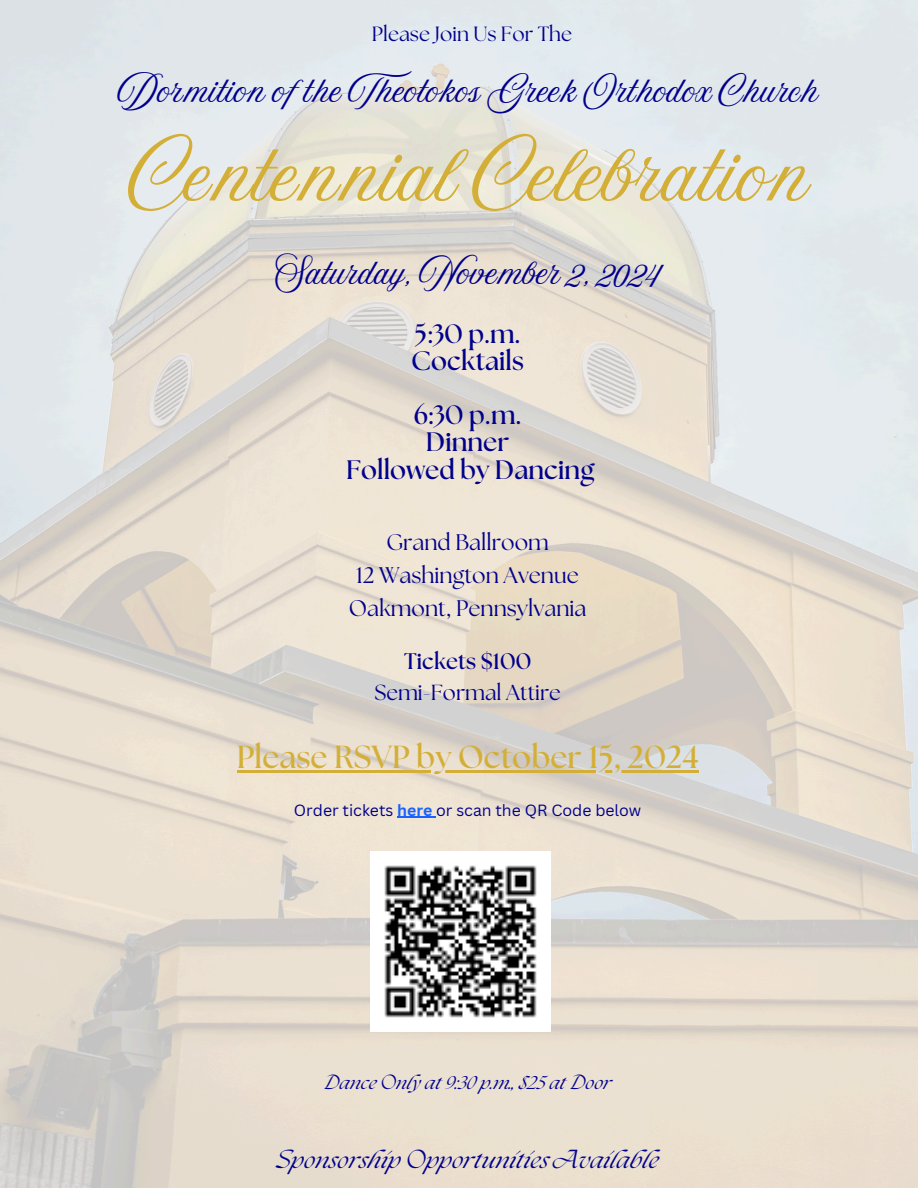
<style>
.page{position:relative;width:918px;height:1188px;background:#fff}
.page>*{position:absolute;margin:0;border:0;box-sizing:border-box;transform-origin:0 0}
.t1{font:68.1px "Amoresa";color:#d4af37}
.t2{font:700 31.95px "The Seasons";color:#d4af37}
.t3{font:29.55px "Amoresa";color:#00008b}
.t4{font:29.4px "Amoresa";color:#00008b}
.t5{font:700 26.55px/27.5px "The Seasons";color:#00008b}
.t6{font:italic 22.8px "The Seasons";color:#00008b}
.t7{font:22.5px/33.2px "The Seasons";color:#00008b;text-align:center}
.t8{font:700 22.5px "The Seasons";color:#00008b}
.t9{font:21.75px "The Seasons";color:#00008b}
.t10{font:20.55px "The Seasons";color:#00008b}
.t11{font:italic 18px "The Seasons";color:#00008b}
.t12{font:15.75px "Canva Sans";color:#00008b}
.s1{font-weight:700;color:#1a62ff}
</style>
<div class="page">
<img style="left:0;top:0;width:918px;height:1188px">
<hr style="left:237px;top:770px;width:462px;height:2px;background:#d4af37">
<hr style="left:397px;top:817px;width:39px;height:1px;background:#1a62ff">
<img style="left:370px;top:852px;width:180px;height:180px">
<h6 class="t10" style="left:372px;top:25px;width:202px">Please Join Us For The</h6>
<h3 class="t3" style="left:118px;top:74px;width:702px">Dormition of the Theotokos Greek Orthodox Church</h3>
<h1 class="t1" style="left:128px;top:138px;width:681px">Centennial Celebration</h1>
<h3 class="t4" style="left:276px;top:257px;width:386px">Saturday, November 2, 2024</h3>
<h4 class="t5" style="left:411px;top:321px;width:114px">5:30 p.m.<br>Cocktails</h4>
<h4 class="t5" style="left:346px;top:402px;width:250px;text-align:center">6:30 p.m.<br>Dinner<br>Followed by Dancing</h4>
<h5 class="t7" style="left:349px;top:527px;width:239px">Grand Ballroom<br>12 Washington Avenue<br>Oakmont, Pennsylvania</h5>
<h5 class="t8" style="left:404px;top:651px;width:129px">Tickets $100</h5>
<h5 class="t9" style="left:374px;top:683px;width:188px">Semi-Formal Attire</h5>
<h2 class="t2" style="left:237px;top:742px;width:463px">Please RSVP by October 15, 2024</h2>
<p class="t12" style="left:294px;top:799px;width:349px">Order tickets <span class="s1">here</span> or scan the QR Code below</p>
<p class="t11" style="left:324px;top:1074px;width:290px">Dance Only at 9:30 p.m., $25 at Door</p>
<h5 class="t6" style="left:276px;top:1149px;width:385px">Sponsorship Opportunities Available</h5>
</div>
